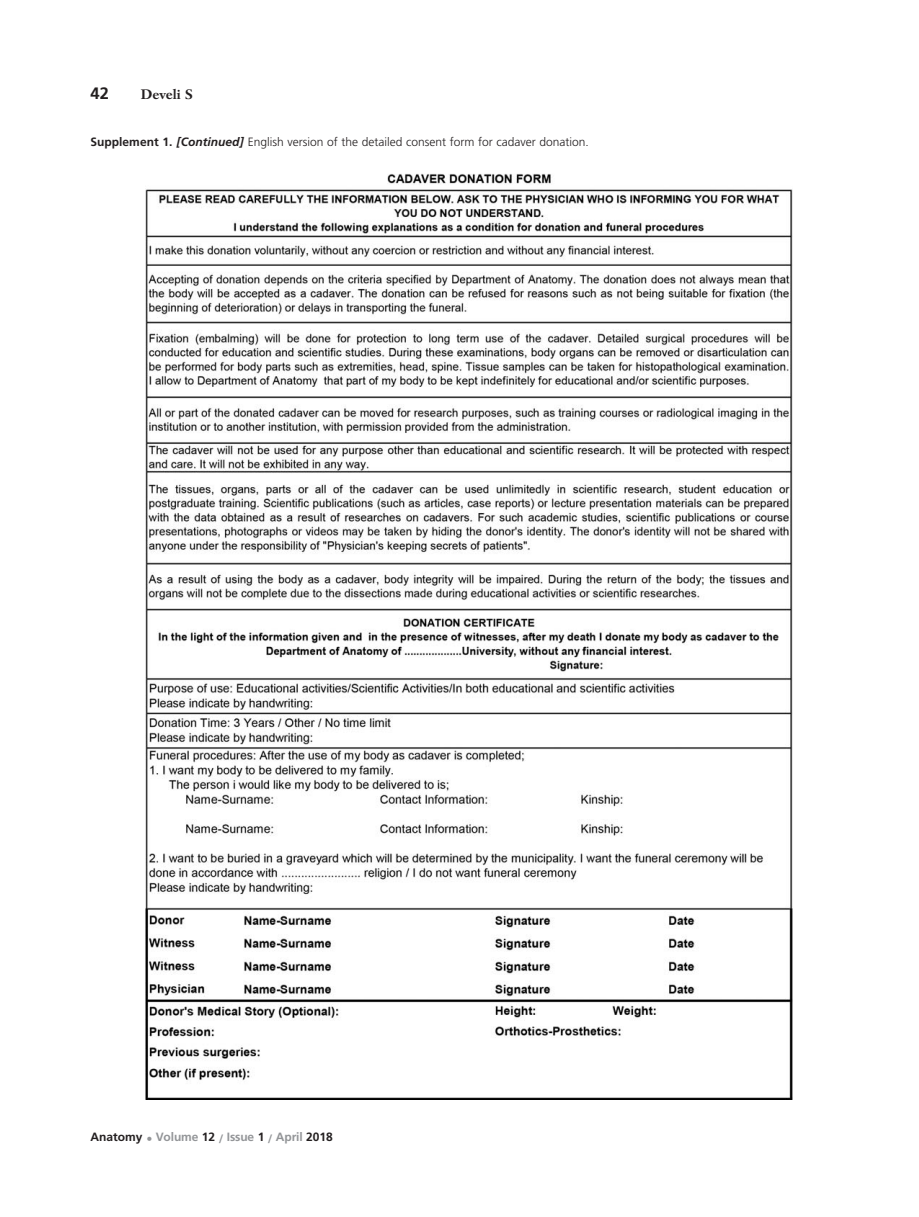
<style>
.page{position:relative;width:919px;height:1217px;background:#fff}
.page>*{position:absolute;margin:0;border:0;box-sizing:border-box;transform-origin:0 0}
.t1{font:700 16.5px "Frutiger";color:#231f20}
.t2{font:700 13.5px "Janson Text";color:#231f20}
.t3{font:300 12px "Frutiger";color:#231f20}
.t4{font:700 12px "Frutiger";letter-spacing:-.01em;color:#939598}
.s1{font-weight:700}
.s2{font-weight:700;font-style:italic}
.s3{color:#231f20}
</style>
<div class="page">
<img style="left:145px;top:174px;width:647px;height:925px">
<h1 class="t1" style="left:91px;top:87px;width:20px">42</h1>
<p class="t2" style="left:141px;top:89px;width:53px">Develi S</p>
<p class="t3" style="left:91px;top:137px;width:499px"><span class="s1">Supplement 1.</span> <span class="s2">[Continued]</span> English version of the detailed consent form for cadaver donation.</p>
<p class="t4" style="left:91px;top:1132px;width:244px"><span class="s3">Anatomy</span> • Volume <span class="s3">12</span> / Issue <span class="s3">1</span> / April <span class="s3">2018</span></p>
</div>
